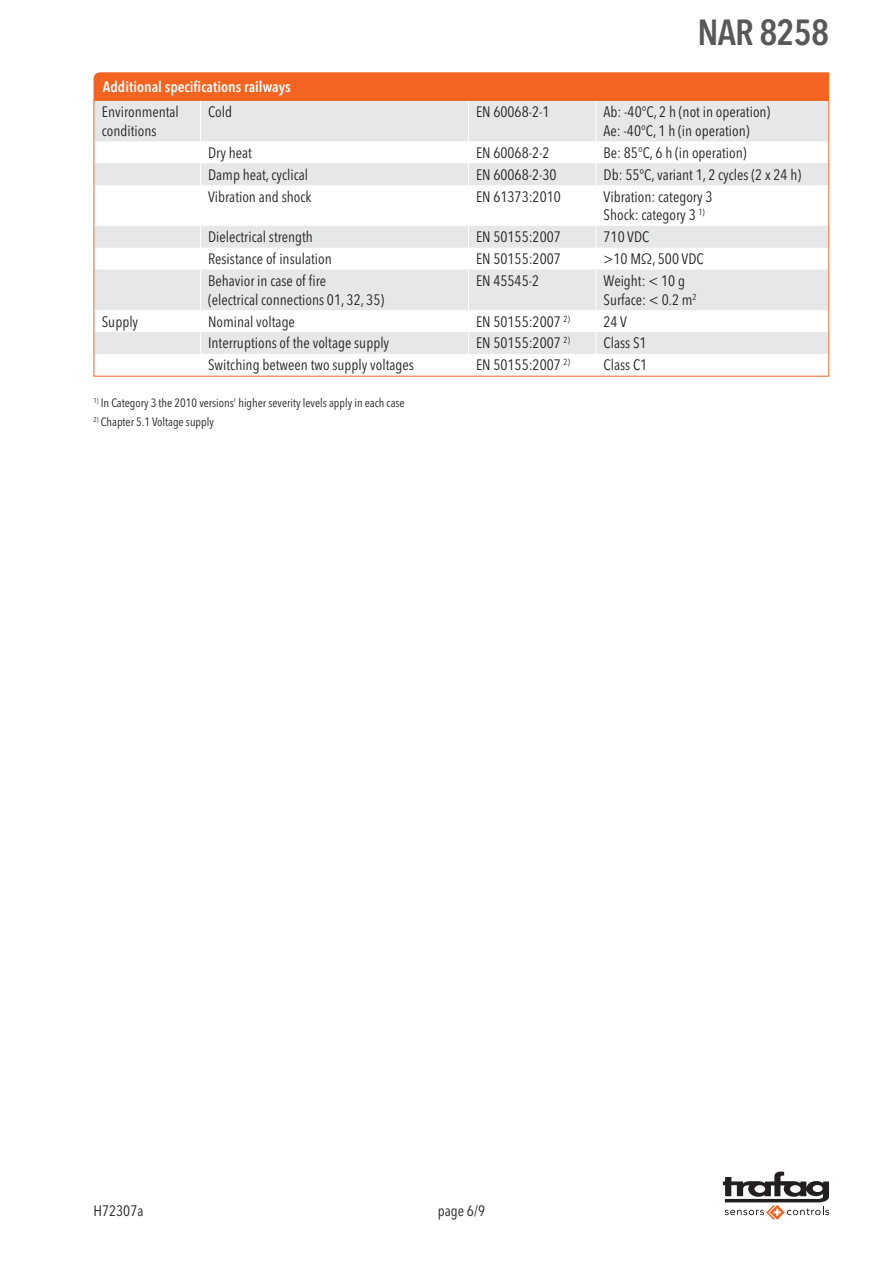
<style>
.page{position:relative;width:893px;height:1263px;background:#fff}
.page>*{position:absolute;margin:0;border:0;box-sizing:border-box;transform-origin:0 0}
.t1{font:600 condensed 36px "Avenir Next LT Pro";letter-spacing:-.02em;color:#57585a}
.t2{font:condensed 15px/18.8px "Avenir Next LT Pro";color:#231f20}
.t3{font:600 condensed 15px "Avenir Next LT Pro";color:#fff}
.t4{font:condensed 12px "Avenir Next LT Pro";color:#231f20}
</style>
<div class="page">
<svg style="left:723px;top:1171px;width:106px;height:49px"></svg>
<div style="left:94px;top:72px;width:735px;height:28px;background:#f36421"></div>
<svg style="left:96px;top:102px;width:731px;height:252px;fill:#e6e7e9"></svg>
<hr style="left:200px;top:101px;width:1px;height:40px;background:#fff">
<hr style="left:468px;top:101px;width:1px;height:40px;background:#fff">
<hr style="left:596px;top:101px;width:1px;height:40px;background:#fff">
<svg style="left:200px;top:141px;width:1px;height:44px"></svg>
<svg style="left:468px;top:141px;width:1px;height:44px"></svg>
<svg style="left:596px;top:141px;width:1px;height:44px"></svg>
<hr style="left:200px;top:185px;width:1px;height:41px;background:#fff">
<hr style="left:468px;top:185px;width:1px;height:41px;background:#fff">
<hr style="left:596px;top:185px;width:1px;height:41px;background:#fff">
<svg style="left:200px;top:226px;width:1px;height:44px"></svg>
<svg style="left:468px;top:226px;width:1px;height:44px"></svg>
<svg style="left:596px;top:226px;width:1px;height:44px"></svg>
<hr style="left:200px;top:270px;width:1px;height:40px;background:#fff">
<hr style="left:468px;top:270px;width:1px;height:40px;background:#fff">
<hr style="left:596px;top:270px;width:1px;height:40px;background:#fff">
<svg style="left:200px;top:310px;width:1px;height:44px"></svg>
<svg style="left:468px;top:310px;width:1px;height:44px"></svg>
<svg style="left:596px;top:310px;width:1px;height:44px"></svg>
<h1 class="t1" style="left:697px;top:10px;width:133px">NAR 8258</h1>
<p class="t3" style="left:103px;top:78px;width:189px">Additional specifications railways</p>
<p class="t2" style="left:102px;top:102px;width:79px">Environmental conditions</p>
<p class="t2" style="left:208px;top:102px;width:25px">Cold</p>
<p class="t2" style="left:476px;top:102px;width:75px">EN 60068-2-1</p>
<p class="t2" style="left:604px;top:102px;width:168px">Ab: -40°C, 2 h (not in operation)<br>Ae: -40°C, 1 h (in operation)</p>
<p class="t2" style="left:208px;top:143px;width:45px">Dry heat</p>
<p class="t2" style="left:476px;top:143px;width:75px">EN 60068-2-2</p>
<p class="t2" style="left:604px;top:143px;width:144px">Be: 85°C, 6 h (in operation)</p>
<p class="t2" style="left:208px;top:165px;width:101px">Damp heat, cyclical</p>
<p class="t2" style="left:476px;top:165px;width:82px">EN 60068-2-30</p>
<p class="t2" style="left:604px;top:165px;width:199px">Db: 55°C, variant 1, 2 cycles (2 x 24 h)</p>
<p class="t2" style="left:208px;top:187px;width:105px">Vibration and shock</p>
<p class="t2" style="left:476px;top:187px;width:86px">EN 61373:2010</p>
<p class="t2" style="left:604px;top:187px;width:110px">Vibration: category 3<br>Shock: category 3 <sup>1)</sup></p>
<p class="t2" style="left:208px;top:227px;width:106px">Dielectrical strength</p>
<p class="t2" style="left:476px;top:227px;width:86px">EN 50155:2007</p>
<p class="t2" style="left:604px;top:227px;width:47px">710 VDC</p>
<p class="t2" style="left:208px;top:249px;width:125px">Resistance of insulation</p>
<p class="t2" style="left:476px;top:249px;width:86px">EN 50155:2007</p>
<p class="t2" style="left:604px;top:249px;width:102px">&gt;10 MΩ, 500 VDC</p>
<p class="t2" style="left:208px;top:271px;width:178px">Behavior in case of fire<br>(electrical connections 01, 32, 35)</p>
<p class="t2" style="left:476px;top:271px;width:65px">EN 45545-2</p>
<p class="t2" style="left:604px;top:271px;width:95px">Weight: &lt; 10 g<br>Surface: &lt; 0.2 m<sup>2</sup></p>
<p class="t2" style="left:102px;top:312px;width:38px">Supply</p>
<p class="t2" style="left:208px;top:312px;width:88px">Nominal voltage</p>
<p class="t2" style="left:476px;top:312px;width:95px">EN 50155:2007 <sup>2)</sup></p>
<p class="t2" style="left:604px;top:312px;width:25px">24 V</p>
<p class="t2" style="left:208px;top:334px;width:183px">I nterruptions of the voltage supply</p>
<p class="t2" style="left:476px;top:334px;width:95px">EN 50155:2007 <sup>2)</sup></p>
<p class="t2" style="left:604px;top:334px;width:44px">Class S1</p>
<p class="t2" style="left:208px;top:356px;width:207px">Switching between two supply voltages</p>
<p class="t2" style="left:476px;top:356px;width:95px">EN 50155:2007 <sup>2)</sup></p>
<p class="t2" style="left:604px;top:356px;width:45px">Class C1</p>
<p class="t4" style="left:94px;top:395px;width:313px"><sup>1)</sup> I n Category 3 the 2010 versions’ higher severity levels apply in each case</p>
<p class="t4" style="left:94px;top:414px;width:122px"><sup>2)</sup> Chapter 5.1 Voltage supply</p>
<p class="t2" style="left:94px;top:1201px;width:51px">H72307a</p>
<p class="t2" style="left:438px;top:1201px;width:49px">page 6/9</p>
</div>
